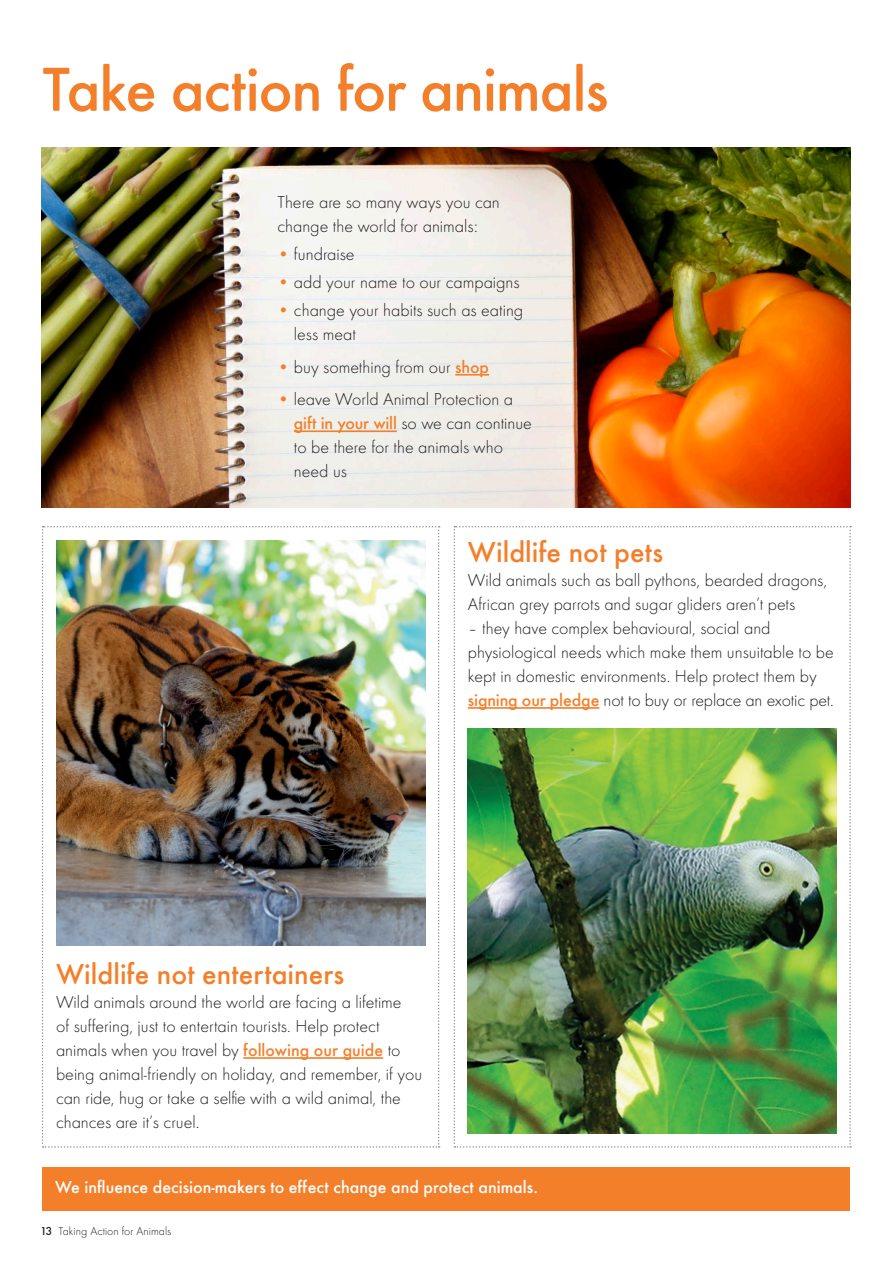
<style>
.page{position:relative;width:893px;height:1263px;background:#fff}
.page>*{position:absolute;margin:0;border:0;box-sizing:border-box;transform-origin:0 0}
.t1{font:500 64.5px "Futura Round";letter-spacing:-.02em;color:#f47f2a}
.t2{font:500 30px "Futura Round";color:#f47f2a}
.t3{font:300 18px/24px "Futura Round";color:#231f20}
.t4{font:500 18px "Futura Round";color:#fff}
.t5{font:300 12px "Futura Round";color:#231f20}
.s1{font-weight:500;color:#f47f2a}
.s2{font-weight:500}
</style>
<div class="page">
<img style="left:42px;top:147px;width:809px;height:361px">
<hr style="left:455px;top:374px;width:34px;height:2px;background:#f47f2a">
<hr style="left:294px;top:430px;width:103px;height:2px;background:#f47f2a">
<svg style="left:42px;top:526px;width:398px;height:622px"></svg>
<svg style="left:454px;top:526px;width:397px;height:622px"></svg>
<img style="left:56px;top:540px;width:369px;height:405px">
<img style="left:468px;top:729px;width:369px;height:404px">
<div style="left:43px;top:1167px;width:807px;height:44px;background:#f47f2a"></div>
<p class="t1" style="left:43px;top:42px;width:567px">Take action for animals</p>
<p class="t3" style="left:277px;top:189px;width:224px">There are so many ways you can change the world for animals:</p>
<p class="t3" style="left:277px;top:241px;width:79px"><span class="s1">•</span> fundraise</p>
<p class="t3" style="left:277px;top:270px;width:244px"><span class="s1">•</span> add your name to our campaigns</p>
<p class="t3" style="left:294px;top:298px;width:231px;text-indent:-17px"><span class="s1">•</span> change your habits such as eating less meat</p>
<p class="t3" style="left:277px;top:354px;width:213px"><span class="s1">•</span> buy something from our <span class="s1">shop</span></p>
<p class="t3" style="left:294px;top:387px;width:240px;text-indent:-17px"><span class="s1">•</span> leave World Animal Protection a <span class="s1">gift in your will</span> so we can continue to be there for the animals who need us</p>
<p class="t2" style="left:468px;top:530px;width:197px">Wildlife not pets</p>
<p class="t3" style="left:468px;top:567px;width:361px">Wild animals such as ball pythons, bearded dragons,<br>African grey parrots and sugar gliders aren’t pets</p>
<p class="t3" style="left:468px;top:615px;width:368px">– they have complex behavioural, social and physiological needs which make them unsuitable to be kept in domestic environments. Help protect them by <span class="s1">signing our pledge</span> not to buy or replace an exotic pet.</p>
<p class="t2" style="left:56px;top:952px;width:290px">Wildlife not entertainers</p>
<p class="t3" style="left:56px;top:989px;width:368px">Wild animals around the world are facing a lifetime<br>of suffering, just to entertain tourists. Help protect animals when you travel by <span class="s1">following our guide</span> to being animal-friendly on holiday, and remember, if you can ride, hug or take a selfie with a wild animal, the chances are it’s cruel.</p>
<p class="t4" style="left:55px;top:1174px;width:484px">We influence decision-makers to effect change and protect animals.</p>
<p class="t5" style="left:41px;top:1223px;width:131px"><span class="s2">13</span> Taking Action for Animals</p>
</div>
